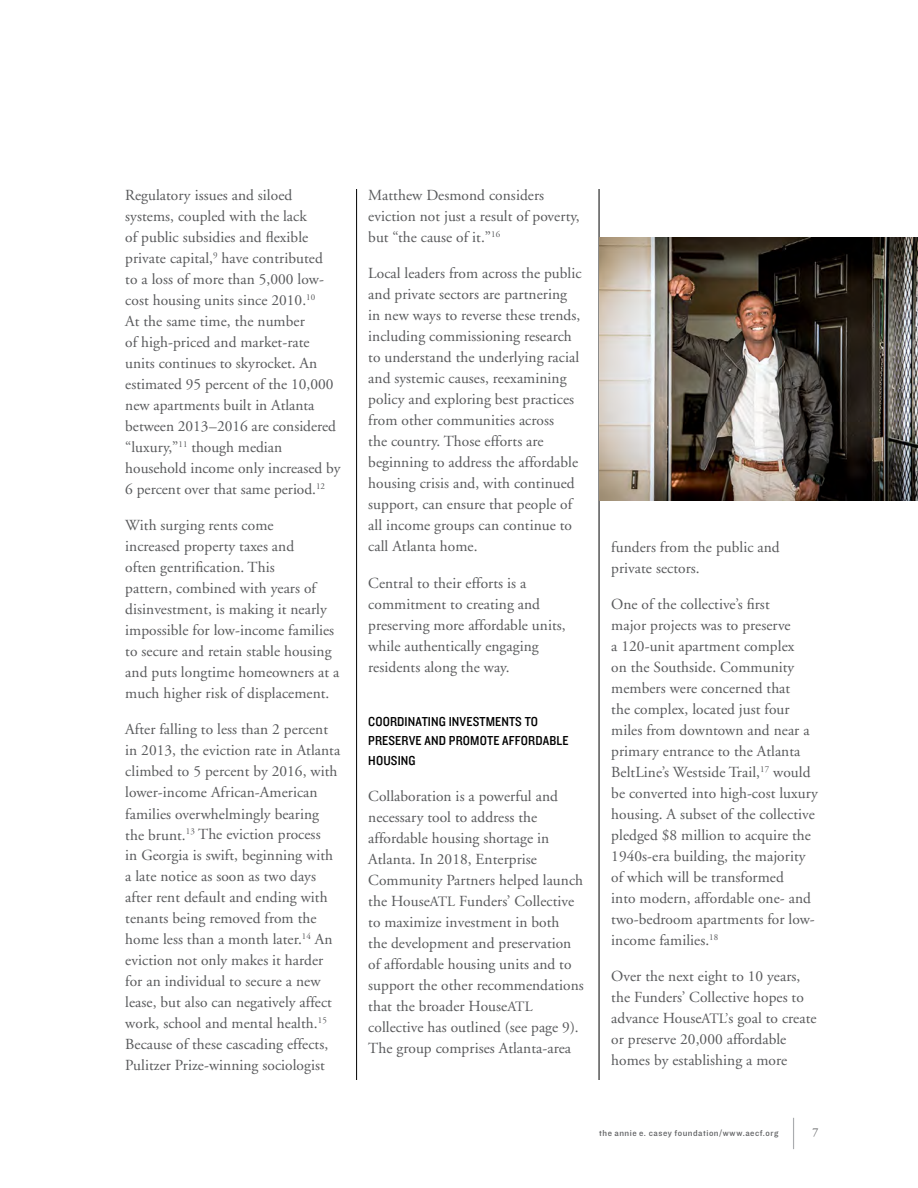
<style>
.page{position:relative;width:918px;height:1188px;background:#fff}
.page>*{position:absolute;margin:0;border:0;box-sizing:border-box;transform-origin:0 0}
.t1{font:15.3px/21px "Adobe Garamond";letter-spacing:.005em;color:#58595b}
.t2{font:13.5px/19.5px "Knockout HTF30 Junior Welterwt";letter-spacing:.01em;color:#000}
.t3{font:12px "Adobe Garamond";color:#58595b}
.t4{font:9px "Knockout HTF31 Junior Middlewt";letter-spacing:.06em;color:#5f6062}
.s1{font-size:14.25px}
</style>
<div class="page">
<hr style="left:599px;top:189px;width:1px;height:891px;background:#000">
<hr style="left:356px;top:189px;width:1px;height:891px;background:#000">
<hr style="left:793px;top:1118px;width:1px;height:31px;background:#aaacaf">
<img style="left:599px;top:238px;width:319px;height:262px">
<p class="t1" style="left:125px;top:185px;width:217px">Regulatory issues and siloed systems, coupled with the lack<br>of public subsidies and flexible private capital,<sup>9</sup> have contributed<br>to a loss of more than 5,000 low&shy;cost housing units since 2010.<sup>10<br></sup>At the same time, the number<br>of high-priced and market-rate units continues to skyrocket. An estimated 95 percent of the 10,000 new apartments built in Atlanta between 2013–2016 are considered “luxury,”<sup>11</sup> though median household income only increased by<br>6 percent over that same period.<sup>12</sup></p>
<p class="t1" style="left:125px;top:515px;width:216px">With surging rents come<br>increased property taxes and<br>often gentrification. This<br>pattern, combined with years of disinvestment, is making it nearly impossible for low-income families to secure and retain stable housing and puts longtime homeowners at a much higher risk of displacement.</p>
<p class="t1" style="left:125px;top:720px;width:217px">After falling to less than 2 percent in 2013, the eviction rate in Atlanta climbed to 5 percent by 2016, with lower-income African-American families overwhelmingly bearing the brunt.<sup>13</sup> The eviction process<br>in Georgia is swift, beginning with a late notice as soon as two days after rent default and ending with tenants being removed from the home less than a month later.<sup>14</sup> An eviction not only makes it harder for an individual to secure a new lease, but also can negatively affect work, school and mental health.<sup>15<br></sup>Because of these cascading effects, Pulitzer Prize-winning sociologist</p>
<p class="t1" style="left:368px;top:185px;width:213px">Matthew Desmond considers eviction not just a result of poverty, but “the cause of it.”<sup>16</sup></p>
<p class="t1" style="left:368px;top:263px;width:215px">Local leaders from across the public and private sectors are partnering in new ways to reverse these trends, including commissioning research to understand the underlying racial and systemic causes, reexamining policy and exploring best practices from other communities across<br>the country. Those efforts are beginning to address the affordable housing crisis and, with continued support, can ensure that people of all income groups can continue to call Atlanta home.</p>
<p class="t1" style="left:368px;top:573px;width:199px">Central to their efforts is a commitment to creating and preserving more affordable units, while authentically engaging residents along the way.</p>
<p class="t2" style="left:368px;top:712px;width:202px">COORDINATING INVESTMENTS TO<br>PRESERVE AND PROMOTE AFFORDABLE<br>HOUSING</p>
<p class="t1" style="left:368px;top:786px;width:217px">Collaboration is a powerful and necessary tool to address the affordable housing shortage in<br>Atlanta. In 2018, Enterprise<br>Community Partners helped launch the House<span class="s1">ATL</span> Funders’ Collective to maximize investment in both<br>the development and preservation of affordable housing units and to support the other recommendations that the broader House<span class="s1">ATL </span>collective has outlined (see page 9).<br>The group comprises Atlanta-area</p>
<p class="t1" style="left:611px;top:537px;width:170px">funders from the public and private sectors.</p>
<p class="t1" style="left:611px;top:594px;width:208px">One of the collective’s first<br>major projects was to preserve<br>a 120-unit apartment complex<br>on the Southside. Community members were concerned that<br>the complex, located just four miles from downtown and near a primary entrance to the Atlanta<br>BeltLine’s Westside Trail,<sup>17</sup> would be converted into high-cost luxury housing. A subset of the collective pledged $8 million to acquire the<br>1940s-era building, the majority of which will be transformed<br>into modern, affordable one- and two-bedroom apartments for low&shy;income families.<sup>18</sup></p>
<p class="t1" style="left:611px;top:966px;width:207px">Over the next eight to 10 years, the Funders’ Collective hopes to advance House<span class="s1">ATL’</span>s goal to create or preserve 20,000 affordable homes by establishing a more</p>
<p class="t4" style="left:599px;top:1129px;width:181px">the annie e. casey foundation/www.aecf.org</p>
<p class="t3" style="left:812px;top:1126px;width:7px">7</p>
</div>
